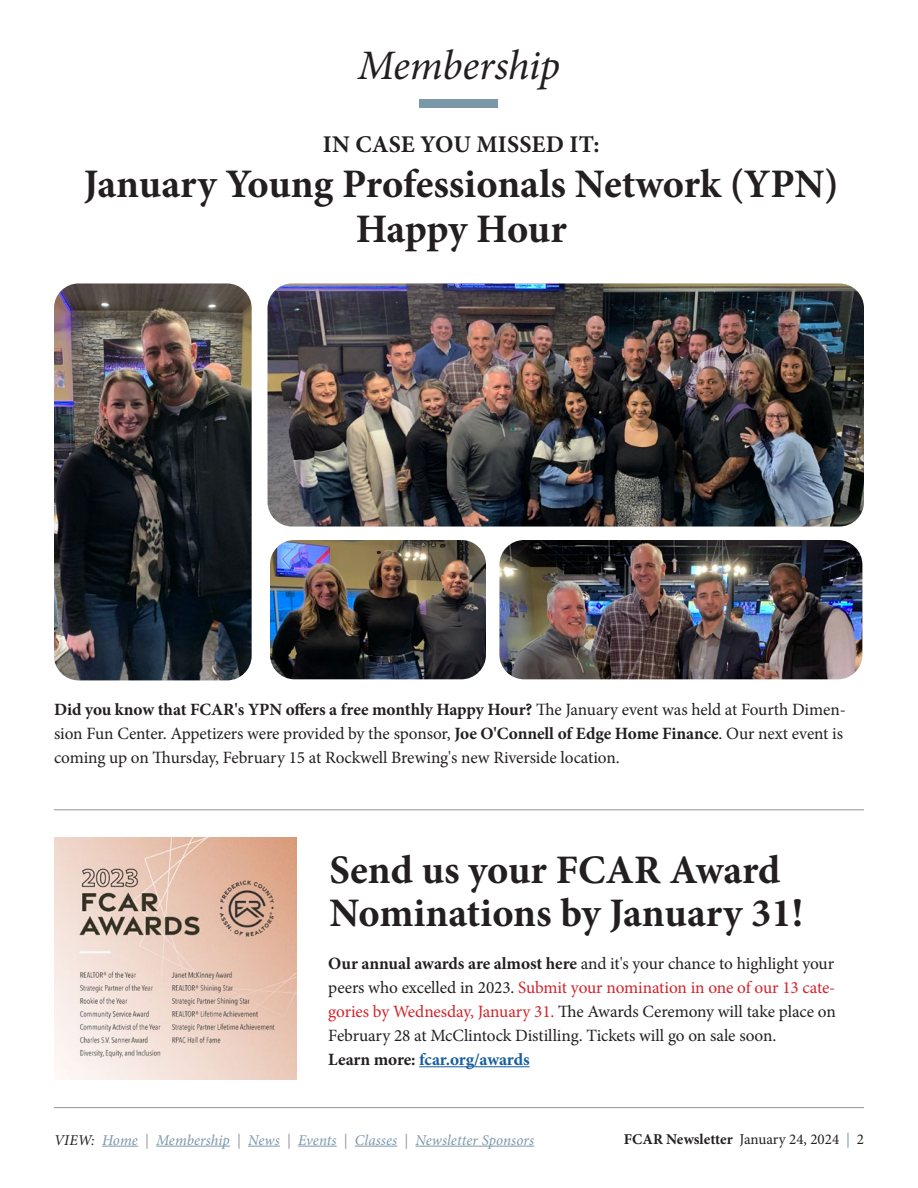
<style>
.page{position:relative;width:918px;height:1188px;background:#fff}
.page>*{position:absolute;margin:0;border:0;box-sizing:border-box;transform-origin:0 0}
.t1{font:italic 42px "Minion Pro";letter-spacing:-.01em;color:#231f20}
.t2{font:700 40.5px/45px "Minion Pro";letter-spacing:-.005em;color:#231f20;text-align:center}
.t3{font:700 24px "Minion Pro";letter-spacing:.01em;color:#231f20}
.t4{font:17.25px/24px "Minion Pro";letter-spacing:-.005em;color:#231f20}
.t5{font:italic 15px "Minion Pro";letter-spacing:.005em;color:#7b98a9}
.t6{font:15px "Minion Pro";color:#231f20}
.s1{font-weight:700}
.s2{color:#d1232a}
.s3{font-weight:700;color:#175d9e}
.s4{color:#231f20}
.s5{color:#939598}
.s6{color:#7b98a9}
</style>
<div class="page">
<hr style="left:54px;top:1107px;width:810px;height:1px;background:#939598">
<hr style="left:102px;top:1146px;width:36px;height:1px;background:#7b98a9">
<hr style="left:156px;top:1146px;width:74px;height:1px;background:#7b98a9">
<hr style="left:248px;top:1146px;width:32px;height:1px;background:#7b98a9">
<hr style="left:298px;top:1146px;width:39px;height:1px;background:#7b98a9">
<hr style="left:355px;top:1146px;width:42px;height:1px;background:#7b98a9">
<hr style="left:415px;top:1146px;width:119px;height:1px;background:#7b98a9">
<hr style="left:54px;top:810px;width:810px;height:1px;background:#939598">
<div style="left:420px;top:99px;width:78px;height:9px;background:#7b98a9"></div>
<img style="left:54px;top:284px;width:198px;height:396px">
<img style="left:268px;top:284px;width:596px;height:242px">
<img style="left:500px;top:540px;width:362px;height:139px">
<img style="left:270px;top:540px;width:216px;height:139px">
<hr style="left:419px;top:1066px;width:111px;height:1px;background:#175d9e">
<img style="left:54px;top:837px;width:243px;height:243px">
<h1 class="t1" style="left:358px;top:37px;width:204px">Membership</h1>
<h3 class="t3" style="left:323px;top:128px;width:278px">IN CASE YOU MISSED IT:</h3>
<h2 class="t2" style="left:84px;top:161px;width:757px">January Young Professionals Network (YPN)<br>Happy Hour</h2>
<p class="t4" style="left:54px;top:697px;width:793px"><span class="s1">Did you know that FCAR's YPN offers a free monthly Happy Hour?</span> The January event was held at Fourth Dimen&shy;sion Fun Center. Appetizers were provided by the sponsor, <span class="s1">Joe O'Connell of Edge Home Finance</span>. Our next event is coming up on Thursday, February 15 at Rockwell Brewing's new Riverside location.</p>
<h2 class="t2" style="left:329px;top:848px;width:475px;line-height:43.5px;text-align:left">Send us your FCAR Award<br>Nominations by January 31!</h2>
<p class="t4" style="left:328px;top:952px;width:509px"><span class="s1">Our annual awards are almost here</span> and it's your chance to highlight your peers who excelled in 2023. <span class="s2">Submit your nomination in one of our 13 cate&shy;gories by Wednesday, January 31.</span> The Awards Ceremony will take place on February 28 at McClintock Distilling. Tickets will go on sale soon.<br><span class="s1">Learn more:</span> <span class="s3">fcar.org/awards</span></p>
<p class="t5" style="left:54px;top:1130px;width:482px"><span class="s4">VIEW:</span> Home <span class="s5">|</span> Membership <span class="s5">|</span> News <span class="s5">|</span> Events <span class="s5">|</span> Classes <span class="s5">|</span> Newsletter Sponsors</p>
<p class="t6" style="left:624px;top:1129px;width:242px"><span class="s1">FCAR Newsletter</span> January 24, 2024 <span class="s6">|</span> 2</p>
</div>
